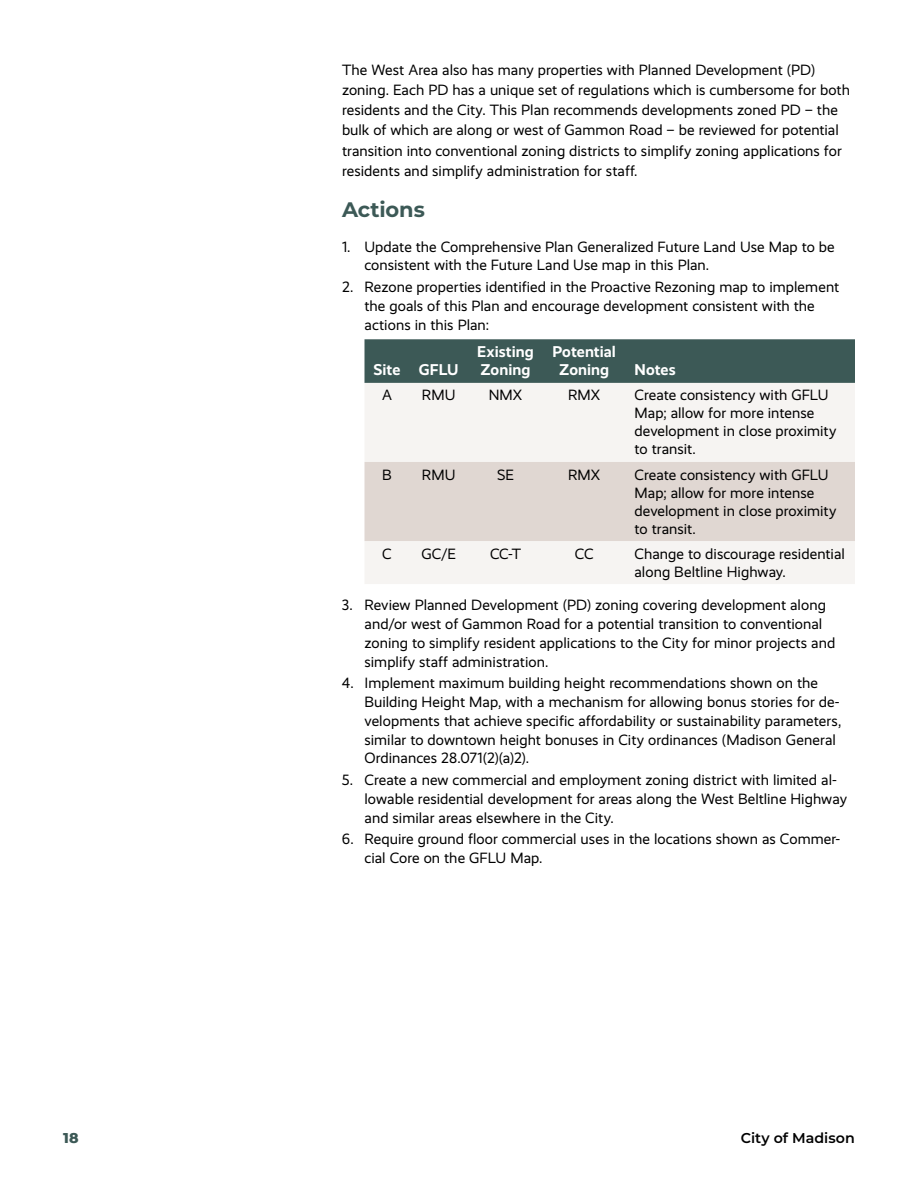
<style>
.page{position:relative;width:918px;height:1188px;background:#fff}
.page>*{position:absolute;margin:0;border:0;box-sizing:border-box;transform-origin:0 0}
.t1{font:700 21px "Montserrat";letter-spacing:-.01em;color:#3c5956}
.t2{font:700 15.75px/18px "Realist";color:#fff}
.t3{font:15px/18.8px "Realist";letter-spacing:.005em;color:#000}
.t4{font:600 14.25px "Montserrat";letter-spacing:.005em;color:#000}
.t5{font:800 14.25px "Montserrat";color:#3c5956}
</style>
<div class="page">
<div style="left:364px;top:339px;width:491px;height:44px;background:#3c5956"></div>
<div style="left:365px;top:383px;width:490px;height:201px;background:#f6f4f2"></div>
<div style="left:364px;top:462px;width:491px;height:79px;background:#e0d7d2"></div>
<p class="t3" style="left:342px;top:59px;width:510px;line-height:20.2px">The West Area also has many properties with Planned Development (PD) zoning. Each PD has a unique set of regulations which is cumbersome for both residents and the City. This Plan recommends developments zoned PD – the bulk of which are along or west of Gammon Road – be reviewed for potential transition into conventional zoning districts to simplify zoning applications for residents and simplify administration for staff.</p>
<h1 class="t1" style="left:342px;top:194px;width:84px">Actions</h1>
<p class="t3" style="left:364px;top:237px;width:472px;text-indent:-22px">1. Update the Comprehensive Plan Generalized Future Land Use Map to be consistent with the Future Land Use map in this Plan.</p>
<p class="t3" style="left:364px;top:278px;width:476px;text-indent:-22px">2. Rezone properties identified in the Proactive Rezoning map to implement the goals of this Plan and encourage development consistent with the actions in this Plan:</p>
<p class="t2" style="left:374px;top:361px;width:87px">Site GFLU</p>
<p class="t2" style="left:477px;top:343px;width:58px">Existing<br>Zoning</p>
<p class="t2" style="left:553px;top:343px;width:65px;text-align:center">Potential<br>Zoning</p>
<p class="t2" style="left:634px;top:361px;width:43px">Notes</p>
<p class="t3" style="left:382px;top:386px;width:11px">A</p>
<p class="t3" style="left:422px;top:386px;width:35px">RMU</p>
<p class="t3" style="left:489px;top:386px;width:35px">NMX</p>
<p class="t3" style="left:568px;top:386px;width:34px">RMX</p>
<p class="t3" style="left:635px;top:386px;width:203px;line-height:18px">Create consistency with GFLU<br>Map; allow for more intense development in close proximity to transit.</p>
<p class="t3" style="left:382px;top:465px;width:11px">B</p>
<p class="t3" style="left:422px;top:465px;width:35px">RMU</p>
<p class="t3" style="left:497px;top:465px;width:18px">SE</p>
<p class="t3" style="left:568px;top:465px;width:34px">RMX</p>
<p class="t3" style="left:635px;top:466px;width:203px;line-height:18px">Create consistency with GFLU<br>Map; allow for more intense development in close proximity to transit.</p>
<p class="t3" style="left:382px;top:544px;width:11px">C</p>
<p class="t3" style="left:421px;top:544px;width:36px">GC/E</p>
<p class="t3" style="left:490px;top:544px;width:32px">CC-T</p>
<p class="t3" style="left:575px;top:544px;width:20px">CC</p>
<p class="t3" style="left:634px;top:545px;width:212px;line-height:18px">Change to discourage residential along Beltline Highway.</p>
<p class="t3" style="left:364px;top:596px;width:472px;text-indent:-22px">3. Review Planned Development (PD) zoning covering development along and/or west of Gammon Road for a potential transition to conventional zoning to simplify resident applications to the City for minor projects and simplify staff administration.</p>
<p class="t3" style="left:364px;top:674px;width:478px;text-indent:-22px">4. Implement maximum building height recommendations shown on the Building Height Map, with a mechanism for allowing bonus stories for de&shy;velopments that achieve specific affordability or sustainability parameters, similar to downtown height bonuses in City ordinances (Madison General Ordinances 28.071(2)(a)2).</p>
<p class="t3" style="left:364px;top:771px;width:484px;text-indent:-22px">5. Create a new commercial and employment zoning district with limited al&shy;lowable residential development for areas along the West Beltline Highway and similar areas elsewhere in the City.</p>
<p class="t3" style="left:364px;top:830px;width:477px;text-indent:-22px">6. Require ground floor commercial uses in the locations shown as Commer&shy;cial Core on the GFLU Map.</p>
<p class="t5" style="left:63px;top:1127px;width:17px">18</p>
<p class="t4" style="left:741px;top:1128px;width:116px">City of Madison</p>
</div>
